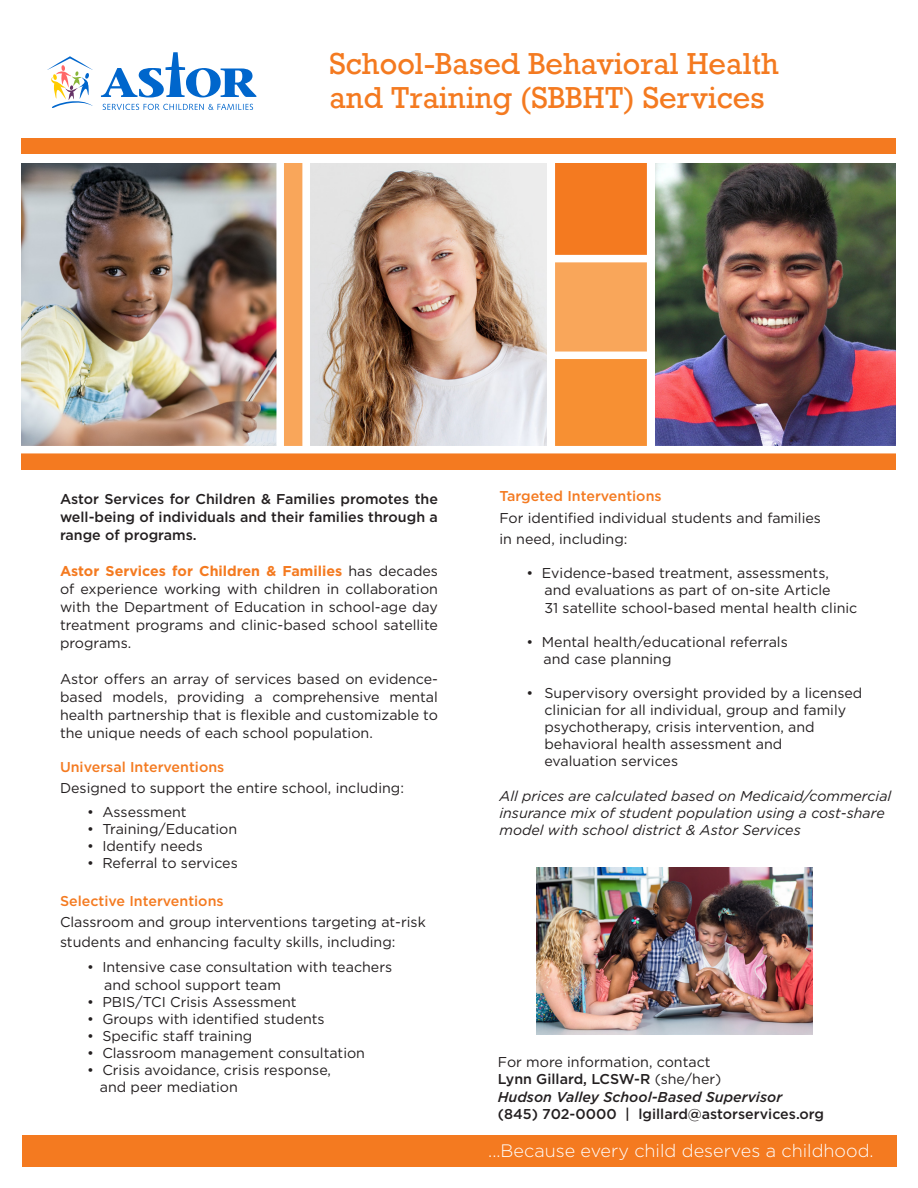
<style>
.page{position:relative;width:918px;height:1188px;background:#fff}
.page>*{position:absolute;margin:0;border:0;box-sizing:border-box;transform-origin:0 0}
.t1{font:28.5px "Rockwell";color:#f47a20}
.t2{font:300 18px "Gotham";color:#fff}
.t3{font:14.25px/18px "Gotham";color:#231f20}
.t4{font:500 14.25px/18px "Gotham";color:#231f20;text-align:justify}
.t5{font:italic 14.25px/17.1px "Gotham";color:#231f20}
.t6{font:500 14.25px "Gotham";color:#f47a20}
.t7{font:italic 500 14.25px "Gotham";color:#231f20}
.s1{font-weight:700;color:#f47a20}
.s2{font-weight:400}
</style>
<div class="page">
<div style="left:22px;top:1135px;width:874px;height:31px;background:#f47a20"></div>
<img style="left:537px;top:867px;width:276px;height:167px">
<div style="left:0;top:138px;width:918px;height:16px;background:#f47a20"></div>
<img style="left:311px;top:163px;width:236px;height:283px">
<div style="left:283px;top:163px;width:20px;height:287px;background:#f9a65a"></div>
<img style="left:656px;top:163px;width:240px;height:283px">
<img style="left:21px;top:163px;width:255px;height:283px">
<div style="left:555px;top:261px;width:92px;height:93px;background:#f9a65a"></div>
<div style="left:555px;top:355px;width:92px;height:93px;background:#f79033"></div>
<div style="left:555px;top:163px;width:92px;height:92px;background:#f47a20"></div>
<div style="left:276px;top:159px;width:8px;height:323px;background:#fff"></div>
<div style="left:302px;top:159px;width:8px;height:323px;background:#fff"></div>
<div style="left:550px;top:255px;width:103px;height:7px;background:#fff"></div>
<div style="left:550px;top:352px;width:103px;height:7px;background:#fff"></div>
<div style="left:0;top:454px;width:918px;height:16px;background:#f47a20"></div>
<div style="left:0;top:96px;width:21px;height:414px;background:#fff"></div>
<div style="left:0;top:446px;width:918px;height:7px;background:#fff"></div>
<div style="left:896px;top:125px;width:22px;height:642px;background:#fff"></div>
<svg style="left:103px;top:104px;width:150px;height:6px"></svg>
<svg style="left:47px;top:56px;width:46px;height:52px"></svg>
<svg style="left:101px;top:52px;width:155px;height:46px"></svg>
<p class="t1" style="left:329px;top:46px;width:451px">School-Based Behavioral Health</p>
<p class="t1" style="left:329px;top:80px;width:437px">and Training (SBBHT) Services</p>
<p class="t4" style="left:60px;top:490px;width:380px">Astor Services for Children &amp; Families promotes the well-being of individuals and their families through a range of programs.</p>
<p class="t3" style="left:60px;top:562px;width:380px;text-align:justify"><span class="s1">Astor Services for Children &amp; Families</span> has decades of experience working with children in collaboration with the Department of Education in school-age day treatment programs and clinic-based school satellite programs.</p>
<p class="t3" style="left:60px;top:670px;width:380px;text-align:justify">Astor offers an array of services based on evidence&shy;based models, providing a comprehensive mental health partnership that is flexible and customizable to the unique needs of each school population.</p>
<p class="t6" style="left:60px;top:758px;width:166px">Universal Interventions</p>
<p class="t3" style="left:60px;top:779px;width:346px">Designed to support the entire school, including:</p>
<p class="t3" style="left:87px;top:803px;width:101px">• Assessment</p>
<p class="t3" style="left:87px;top:820px;width:152px">• Training/Education</p>
<p class="t3" style="left:87px;top:837px;width:117px">• Identify needs</p>
<p class="t3" style="left:87px;top:854px;width:152px">• Referral to services</p>
<p class="t6" style="left:60px;top:892px;width:165px">Selective Interventions</p>
<p class="t3" style="left:60px;top:912px;width:367px;line-height:19.5px">Classroom and group interventions targeting at-risk students and enhancing faculty skills, including:</p>
<p class="t3" style="left:87px;top:958px;width:307px">• Intensive case consultation with teachers</p>
<p class="t3" style="left:104px;top:975px;width:178px">and school support team</p>
<p class="t3" style="left:87px;top:992px;width:211px">• PBIS/TCI Crisis Assessment</p>
<p class="t3" style="left:87px;top:1009px;width:239px">• Groups with identified students</p>
<p class="t3" style="left:87px;top:1027px;width:167px">• Specific staff training</p>
<p class="t3" style="left:87px;top:1044px;width:280px">• Classroom management consultation</p>
<p class="t3" style="left:87px;top:1061px;width:246px">• Crisis avoidance, crisis response,</p>
<p class="t3" style="left:100px;top:1078px;width:140px">and peer mediation</p>
<p class="t6" style="left:500px;top:486px;width:164px">Targeted Interventions</p>
<p class="t3" style="left:500px;top:507px;width:323px;line-height:21px">For identified individual students and families in need, including:</p>
<p class="t3" style="left:545px;top:564px;width:314px;line-height:17.1px;text-indent:-18px">• Evidence-based treatment, assessments, and evaluations as part of on-site Article<br>31 satellite school-based mental health clinic</p>
<p class="t3" style="left:527px;top:632px;width:263px">• Mental health/educational referrals</p>
<p class="t3" style="left:544px;top:649px;width:129px">and case planning</p>
<p class="t3" style="left:527px;top:684px;width:337px">• Supervisory oversight provided by a licensed</p>
<p class="t3" style="left:545px;top:701px;width:303px">clinician for all individual, group and family</p>
<p class="t3" style="left:545px;top:718px;width:272px">psychotherapy, crisis intervention, and</p>
<p class="t3" style="left:545px;top:735px;width:239px">behavioral health assessment and</p>
<p class="t3" style="left:545px;top:752px;width:135px">evaluation services</p>
<p class="t5" style="left:500px;top:787px;width:393px">All prices are calculated based on Medicaid/commercial</p>
<p class="t5" style="left:500px;top:804px;width:387px">insurance mix of student population using a cost-share model with school district &amp; Astor Services</p>
<p class="t3" style="left:498px;top:1053px;width:214px">For more information, contact</p>
<p class="t4" style="left:498px;top:1070px;width:225px">Lynn Gillard, LCSW-R <span class="s2">(she/her)</span></p>
<p class="t7" style="left:498px;top:1087px;width:286px">Hudson Valley School-Based Supervisor</p>
<p class="t4" style="left:498px;top:1104px;width:328px">(845) 702-0000 | lgillard@astorservices.org</p>
<p class="t2" style="left:488px;top:1139px;width:387px">...Because every child deserves a childhood.</p>
</div>
